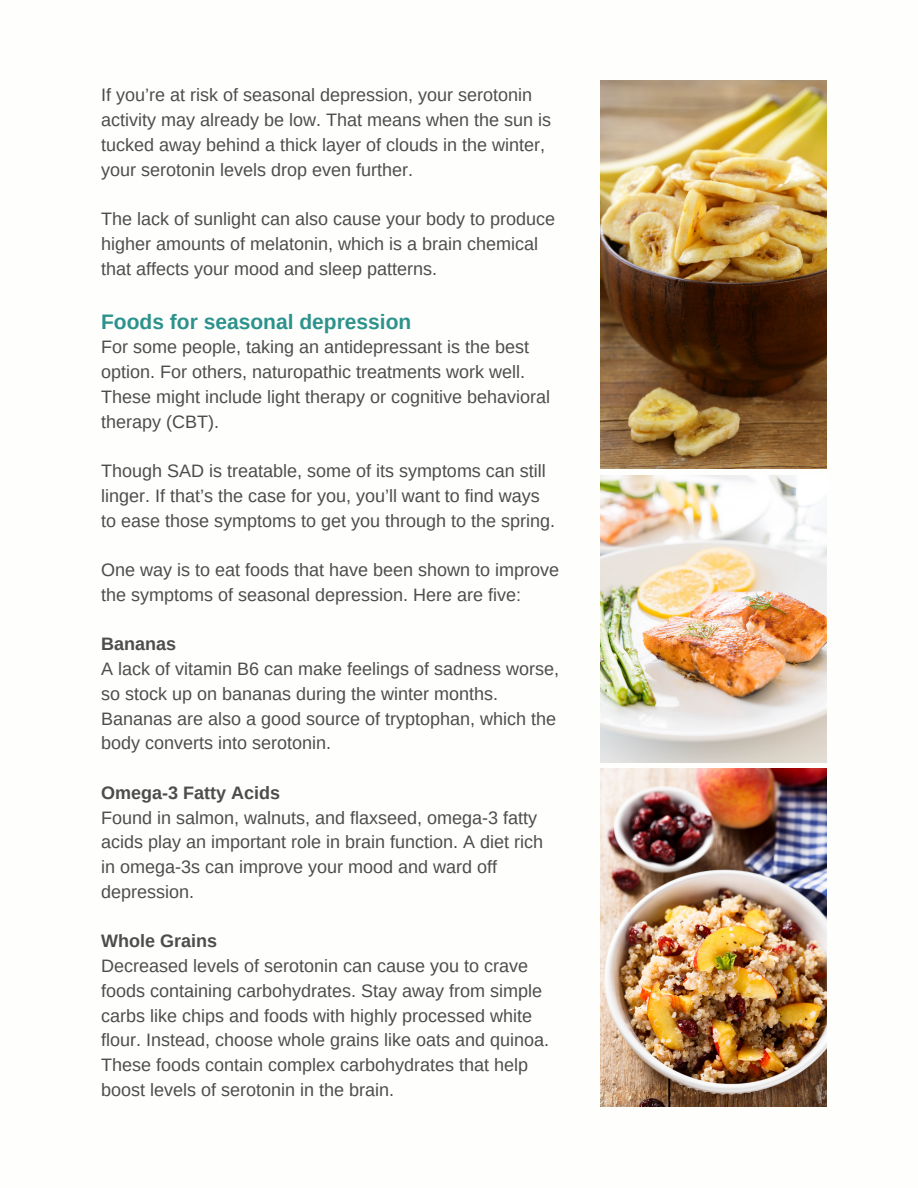
<style>
.page{position:relative;width:918px;height:1188px;background:#fff}
.page>*{position:absolute;margin:0;border:0;box-sizing:border-box;transform-origin:0 0}
.t1{font:700 21px "Arimo";color:#2c928c}
.t2{font:18px/24.8px "Arimo";color:#4d4d4d}
.t3{font:700 18px "Arimo";color:#4d4d4d}
</style>
<div class="page">
<img style="left:600px;top:81px;width:226px;height:388px">
<img style="left:600px;top:476px;width:226px;height:287px">
<img style="left:600px;top:768px;width:226px;height:339px">
<p class="t2" style="left:101px;top:83px;width:451px">If you’re at risk of seasonal depression, your serotonin activity may already be low. That means when the sun is tucked away behind a thick layer of clouds in the winter, your serotonin levels drop even further.</p>
<p class="t2" style="left:101px;top:206px;width:455px">The lack of sunlight can also cause your body to produce higher amounts of melatonin, which is a brain chemical that affects your mood and sleep patterns.</p>
<p class="t1" style="left:101px;top:309px;width:312px">Foods for seasonal depression</p>
<p class="t2" style="left:101px;top:335px;width:450px">For some people, taking an antidepressant is the best option. For others, naturopathic treatments work well.<br>These might include light therapy or cognitive behavioral therapy (CBT).</p>
<p class="t2" style="left:101px;top:458px;width:455px">Though SAD is treatable, some of its symptoms can still linger. If that’s the case for you, you’ll want to find ways to ease those symptoms to get you through to the spring.</p>
<p class="t2" style="left:101px;top:557px;width:459px">One way is to eat foods that have been shown to improve the symptoms of seasonal depression. Here are five:</p>
<p class="t3" style="left:101px;top:634px;width:76px">Bananas</p>
<p class="t2" style="left:101px;top:656px;width:459px">A lack of vitamin B6 can make feelings of sadness worse, so stock up on bananas during the winter months.<br>Bananas are also a good source of tryptophan, which the body converts into serotonin.</p>
<p class="t3" style="left:101px;top:782px;width:180px">Omega-3 Fatty Acids</p>
<p class="t2" style="left:101px;top:805px;width:443px">Found in salmon, walnuts, and flaxseed, omega-3 fatty acids play an important role in brain function. A diet rich in omega-3s can improve your mood and ward off depression.</p>
<p class="t3" style="left:101px;top:931px;width:117px">Whole Grains</p>
<p class="t2" style="left:101px;top:953px;width:449px">Decreased levels of serotonin can cause you to crave foods containing carbohydrates. Stay away from simple carbs like chips and foods with highly processed white flour. Instead, choose whole grains like oats and quinoa.<br>These foods contain complex carbohydrates that help boost levels of serotonin in the brain.</p>
</div>
